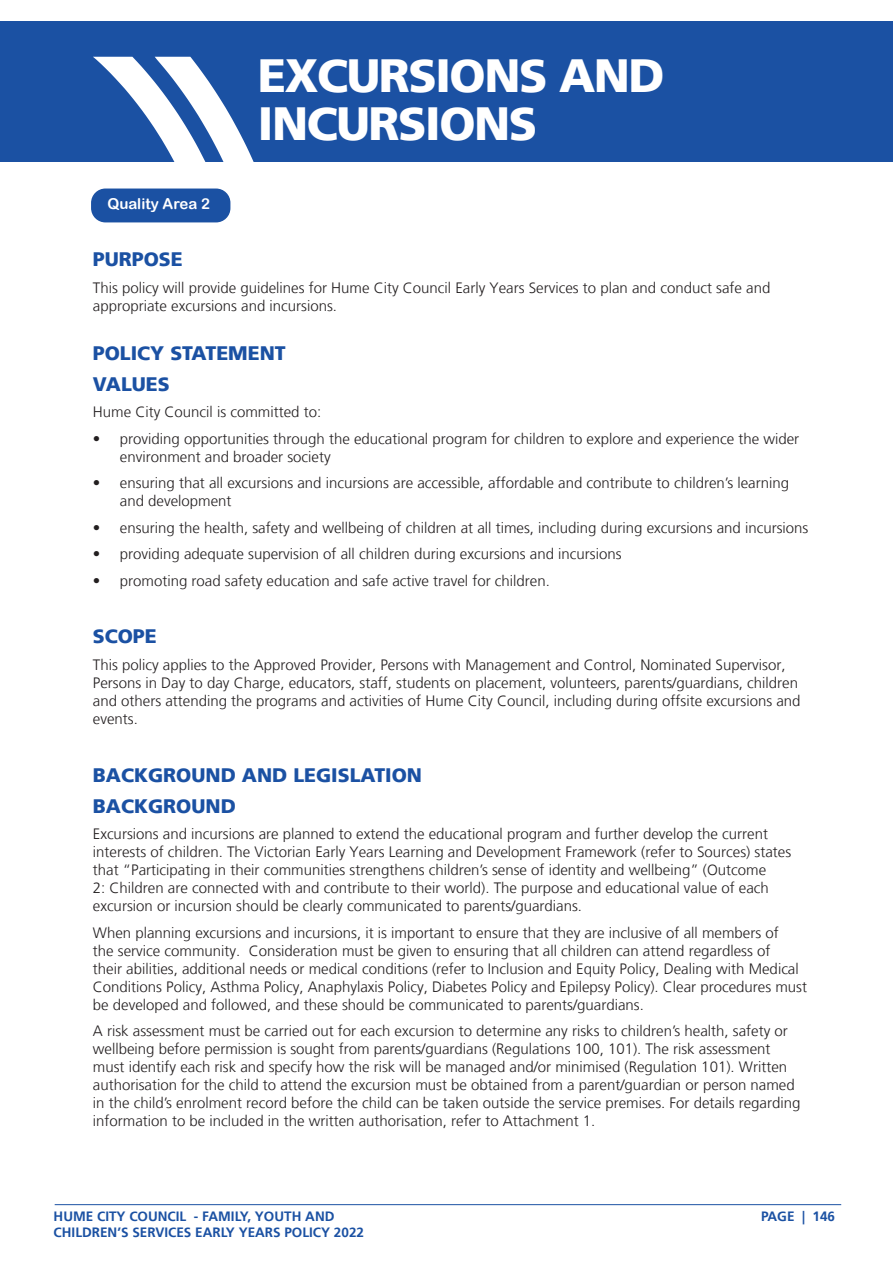
<style>
.page{position:relative;width:893px;height:1263px;background:#fff}
.page>*{position:absolute;margin:0;border:0;box-sizing:border-box;transform-origin:0 0}
.t1{font:900 46.5px/47.8px "Frutiger LT";letter-spacing:-.03em;color:#fff}
.t2{font:900 19.5px/31px "Frutiger LT";color:#1b51a3}
.t3{font:300 15px/18px "Frutiger LT";color:#231f20}
.t4{font:15px "Arial Rounded MT Bold";color:#fff}
.t5{font:700 13.5px/16.2px "Frutiger LT";color:#1b51a3}
</style>
<div class="page">
<hr style="left:55px;top:1204px;width:786px;height:1px;background:#1b51a3">
<div style="left:0;top:21px;width:893px;height:140px;background:#1b51a3"></div>
<svg style="left:93px;top:57px;width:168px;height:105px"></svg>
<div style="left:92px;top:189px;width:138px;height:33px;background:#1b51a3;border-radius:14px"></div>
<div style="left:91px;top:189px;width:139px;height:33px;border:2px solid #1b51a3;border-radius:14px"></div>
<p class="t4" style="left:107px;top:195px;width:104px">Quality Area 2</p>
<h1 class="t1" style="left:258px;top:52px;width:408px">EXCURSIONS AND<br>INCURSIONS</h1>
<h2 class="t2" style="left:93px;top:244px;width:91px">PURPOSE</h2>
<p class="t3" style="left:93px;top:279px;width:679px">This policy will provide guidelines for Hume City Council Early Years Services to plan and conduct safe and appropriate excursions and incursions.</p>
<h2 class="t2" style="left:93px;top:337px;width:194px">POLICY STATEMENT<br>VALUES</h2>
<p class="t3" style="left:93px;top:403px;width:230px">Hume City Council is committed to:</p>
<p class="t3" style="left:120px;top:430px;width:681px;text-indent:-27px">• providing opportunities through the educational program for children to explore and experience the wider environment and broader society</p>
<p class="t3" style="left:120px;top:474px;width:671px;text-indent:-27px">• ensuring that all excursions and incursions are accessible, affordable and contribute to children’s learning and development</p>
<p class="t3" style="left:93px;top:519px;width:717px">• ensuring the health, safety and wellbeing of children at all times, including during excursions and incursions</p>
<p class="t3" style="left:93px;top:545px;width:530px">• providing adequate supervision of all children during excursions and incursions</p>
<p class="t3" style="left:93px;top:572px;width:459px">• promoting road safety education and safe active travel for children.</p>
<h2 class="t2" style="left:93px;top:621px;width:65px">SCOPE</h2>
<p class="t3" style="left:93px;top:656px;width:709px">This policy applies to the Approved Provider, Persons with Management and Control, Nominated Supervisor, Persons in Day to day Charge, educators, staff, students on placement, volunteers, parents/guardians, children and others attending the programs and activities of Hume City Council, including during offsite excursions and events.</p>
<h2 class="t2" style="left:93px;top:759px;width:331px">BACKGROUND AND LEGISLATION<br>BACKGROUND</h2>
<p class="t3" style="left:93px;top:825px;width:700px">Excursions and incursions are planned to extend the educational program and further develop the current interests of children. The Victorian Early Years Learning and Development Framework (refer to Sources) states that “Participating in their communities strengthens children’s sense of identity and wellbeing” (Outcome<br>2: Children are connected with and contribute to their world). The purpose and educational value of each excursion or incursion should be clearly communicated to parents/guardians.</p>
<p class="t3" style="left:93px;top:923px;width:716px">When planning excursions and incursions, it is important to ensure that they are inclusive of all members of<br>the service community. Consideration must be given to ensuring that all children can attend regardless of<br>their abilities, additional needs or medical conditions (refer to Inclusion and Equity Policy, Dealing with Medical Conditions Policy, Asthma Policy, Anaphylaxis Policy, Diabetes Policy and Epilepsy Policy). Clear procedures must be developed and followed, and these should be communicated to parents/guardians.</p>
<p class="t3" style="left:93px;top:1022px;width:709px">A risk assessment must be carried out for each excursion to determine any risks to children’s health, safety or wellbeing before permission is sought from parents/guardians (Regulations 100, 101). The risk assessment must identify each risk and specify how the risk will be managed and/or minimised (Regulation 101). Written authorisation for the child to attend the excursion must be obtained from a parent/guardian or person named in the child’s enrolment record before the child can be taken outside the service premises. For details regarding information to be included in the written authorisation, refer to Attachment 1.</p>
<p class="t5" style="left:54px;top:1208px;width:312px">HUME CITY COUNCIL - FAMILY, YOUTH AND<br>CHILDREN’S SERVICES EARLY YEARS POLICY 2022</p>
<p class="t5" style="left:761px;top:1208px;width:76px">PAGE | 146</p>
</div>
